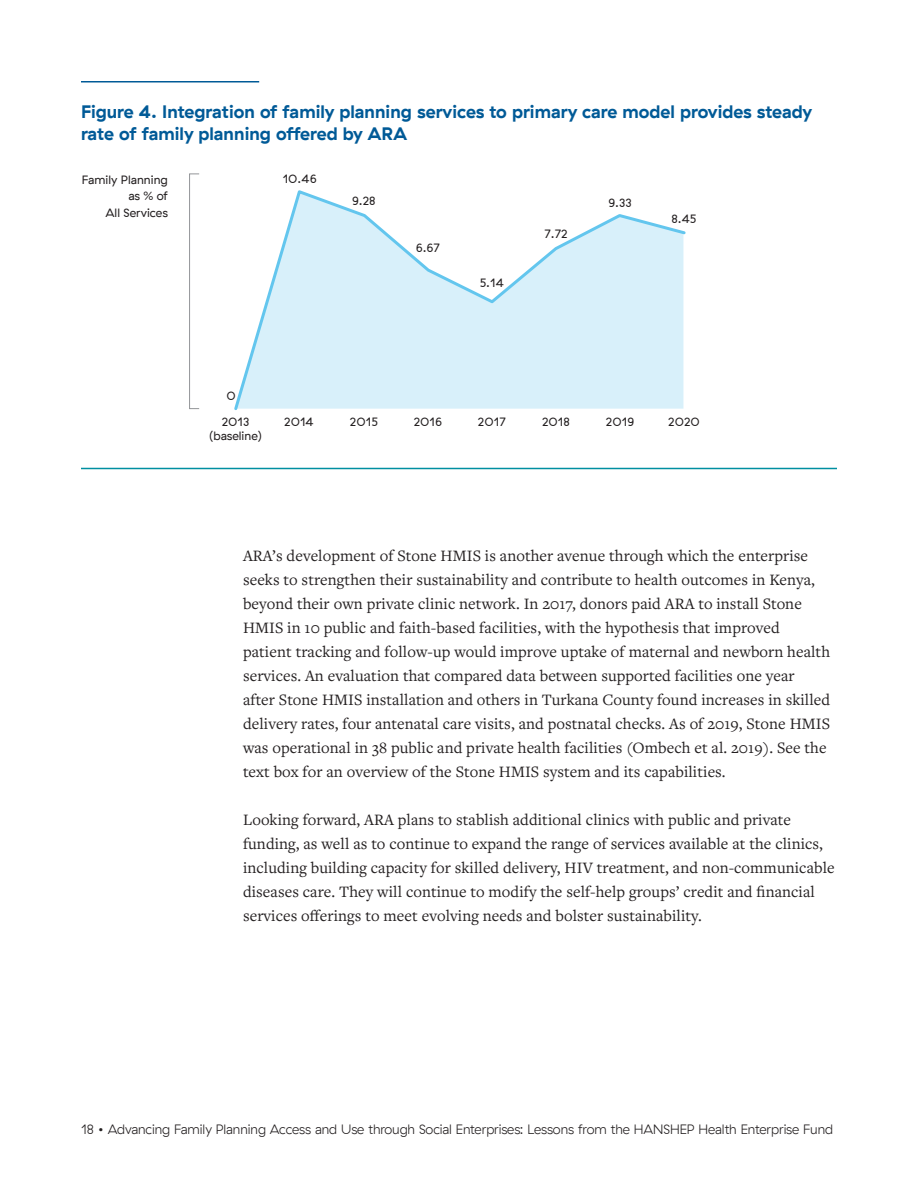
<style>
.page{position:relative;width:918px;height:1188px;background:#fff}
.page>*{position:absolute;margin:0;border:0;box-sizing:border-box;transform-origin:0 0}
.t1{font:700 18px/21.6px "GT Haptik";color:#005a97}
.t2{font:16.5px/24px "Freight Text Pro";letter-spacing:.005em;color:#231f20}
.t3{font:300 13.5px "GT Haptik";letter-spacing:-.005em;color:#231f20}
.t4{font:12px/16.5px "GT Haptik";color:#231f20;text-align:right}
</style>
<div class="page">
<hr style="left:81px;top:81px;width:178px;height:1px;background:#005a97">
<hr style="left:81px;top:468px;width:756px;height:1px;background:#008fa1">
<div style="left:189px;top:174px;width:11px;height:235px;border:1px solid #939598"></div>
<svg style="left:234px;top:190px;width:452px;height:220px"></svg>
<p class="t1" style="left:81px;top:102px;width:733px">Figure 4. Integration of family planning services to primary care model provides steady rate of family planning offered by ARA</p>
<p class="t4" style="left:82px;top:171px;width:88px">Family Planning as % of<br>All Services</p>
<p class="t4" style="left:226px;top:388px;width:11px">0</p>
<p class="t4" style="left:283px;top:171px;width:36px">10.46</p>
<p class="t4" style="left:352px;top:193px;width:25px">9.28</p>
<p class="t4" style="left:416px;top:240px;width:26px">6.67</p>
<p class="t4" style="left:480px;top:274px;width:26px">5.14</p>
<p class="t4" style="left:544px;top:226px;width:25px">7.72</p>
<p class="t4" style="left:608px;top:195px;width:25px">9.33</p>
<p class="t4" style="left:671px;top:210px;width:27px">8.45</p>
<p class="t4" style="left:210px;top:415px;width:54px;line-height:14.4px;text-align:center">2013 (baseline)</p>
<p class="t4" style="left:284px;top:414px;width:31px">2014</p>
<p class="t4" style="left:350px;top:414px;width:30px">2015</p>
<p class="t4" style="left:414px;top:413px;width:30px">2016</p>
<p class="t4" style="left:478px;top:414px;width:29px">2017</p>
<p class="t4" style="left:542px;top:414px;width:29px">2018</p>
<p class="t4" style="left:606px;top:414px;width:30px">2019</p>
<p class="t4" style="left:668px;top:414px;width:33px">2020</p>
<p class="t2" style="left:243px;top:543px;width:589px">ARA’s development of Stone HMIS is another avenue through which the enterprise seeks to strengthen their sustainability and contribute to health outcomes in Kenya, beyond their own private clinic network. In 2017, donors paid ARA to install Stone HMIS in 10 public and faith-based facilities, with the hypothesis that improved patient tracking and follow-up would improve uptake of maternal and newborn health services. An evaluation that compared data between supported facilities one year after Stone HMIS installation and others in Turkana County found increases in skilled delivery rates, four antenatal care visits, and postnatal checks. As of 2019, Stone HMIS was operational in 38 public and private health facilities (Ombech et al. 2019). See the text box for an overview of the Stone HMIS system and its capabilities.</p>
<p class="t2" style="left:243px;top:807px;width:593px">Looking forward, ARA plans to stablish additional clinics with public and private funding, as well as to continue to expand the range of services available at the clinics, including building capacity for skilled delivery, HIV treatment, and non-communicable diseases care. They will continue to modify the self-help groups’ credit and financial services offerings to meet evolving needs and bolster sustainability.</p>
<p class="t3" style="left:81px;top:1122px;width:754px">18 • Advancing Family Planning Access and Use through Social Enterprises: Lessons from the HANSHEP Health Enterprise Fund</p>
</div>
